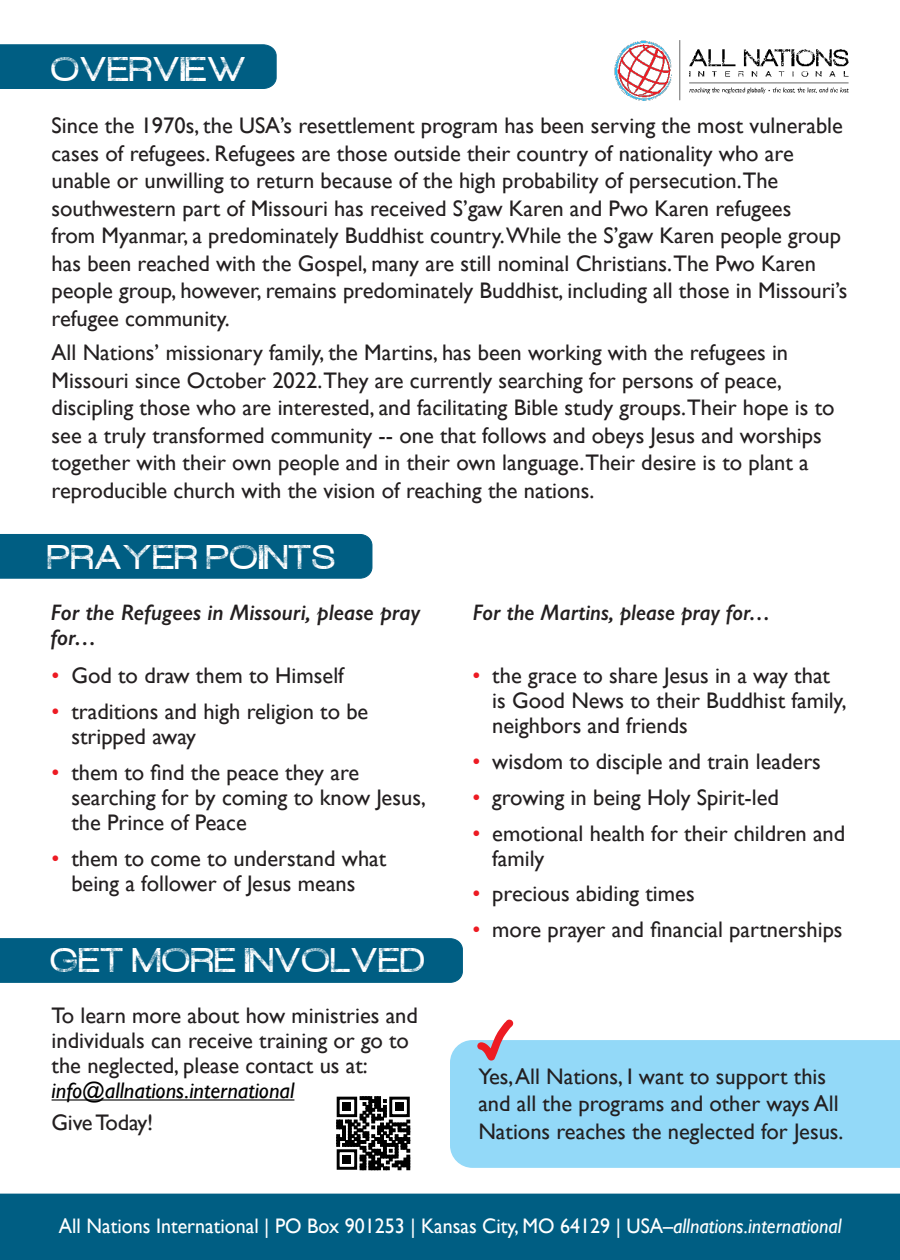
<style>
.page{position:relative;width:900px;height:1260px;background:#fff}
.page>*{position:absolute;margin:0;border:0;box-sizing:border-box;transform-origin:0 0}
.REDUX_Subheads{font:30px "Redux";letter-spacing:.025em;color:#fff}
.t1{font:22.5px/27.5px "Gill Sans";color:#231f20}
.PrayerPointsSubheads{font:italic 600 22.5px "Gill Sans";color:#231f20}
.PrayerPointsSubheads-2{font:italic 600 22.5px "Gill Sans";color:#231f20;scale:.95 1}
.Address{font:21px "Gill Sans";color:#fff;scale:.95 1}
.s1{color:#ed1b23}
.s2{font-style:italic;color:#000}
.s3{font-style:italic}
</style>
<div class="page">
<svg style="left:337px;top:1097px;width:73px;height:73px"></svg>
<div style="left:337px;top:1097px;width:20px;height:20px;border:3px solid #000"></div>
<div style="left:343px;top:1103px;width:8px;height:8px;background:#000"></div>
<div style="left:389px;top:1097px;width:21px;height:20px;border:3px solid #000"></div>
<div style="left:395px;top:1103px;width:9px;height:8px;background:#000"></div>
<div style="left:337px;top:1149px;width:20px;height:21px;border:3px solid #000"></div>
<div style="left:343px;top:1155px;width:8px;height:9px;background:#000"></div>
<div style="left:0;top:45px;width:276px;height:44px;background:#005e83"></div>
<div style="left:0;top:939px;width:462px;height:43px;background:#005e83"></div>
<div style="left:450px;top:1040px;width:450px;height:128px;background:#93d9f8"></div>
<svg style="left:477px;top:1020px;width:36px;height:41px"></svg>
<img style="left:614px;top:40px;width:235px;height:61px">
<div style="left:0;top:1194px;width:900px;height:66px;background:#005e83"></div>
<div style="left:0;top:534px;width:372px;height:44px;background:#005e83"></div>
<hr style="left:52px;top:1099px;width:242px;height:2px;background:#000">
<p class="REDUX_Subheads" style="left:52px;top:53px;width:197px">OVERVIEW</p>
<p class="t1" style="left:52px;top:112px;width:797px">Since the 1970s, the USA’s resettlement program has been serving the most vulnerable cases of refugees. Refugees are those outside their country of nationality who are unable or unwilling to return because of the high probability of persecution.The southwestern part of Missouri has received S’gaw Karen and Pwo Karen refugees<br>from Myanmar, a predominately Buddhist country.While the S’gaw Karen people group has been reached with the Gospel, many are still nominal Christians.The Pwo Karen people group, however, remains predominately Buddhist, including all those in Missouri’s refugee community.</p>
<p class="t1" style="left:52px;top:339px;width:785px">All Nations’ missionary family, the Martins, has been working with the refugees in Missouri since October 2022.They are currently searching for persons of peace, discipling those who are interested, and facilitating Bible study groups.Their hope is to see a truly transformed community -- one that follows and obeys Jesus and worships together with their own people and in their own language.Their desire is to plant a reproducible church with the vision of reaching the nations.</p>
<p class="REDUX_Subheads" style="left:48px;top:541px;width:289px">PRAYER POINTS</p>
<p class="PrayerPointsSubheads" style="left:50px;top:598px;width:371px">For the Refugees in Missouri, please pray</p>
<p class="PrayerPointsSubheads-2" style="left:472px;top:598px;width:315px">For the Martins, please pray for…</p>
<p class="PrayerPointsSubheads" style="left:50px;top:623px;width:48px">for…</p>
<p class="t1" style="left:52px;top:662px;width:294px"><span class="s1">•</span> God to draw them to Himself</p>
<p class="t1" style="left:71px;top:699px;width:299px;line-height:25px;text-indent:-20px"><span class="s1">•</span> traditions and high religion to be stripped away</p>
<p class="t1" style="left:71px;top:759px;width:356px;line-height:25px;text-indent:-20px"><span class="s1">•</span> them to find the peace they are searching for by coming to know Jesus, the Prince of Peace</p>
<p class="t1" style="left:52px;top:845px;width:336px;line-height:25px;text-align:center"><span class="s1">•</span> them to come to understand what being a follower of Jesus means</p>
<p class="REDUX_Subheads" style="left:51px;top:944px;width:376px">GET MORE INVOLVED</p>
<p class="t1" style="left:52px;top:1003px;width:368px;line-height:25px">To learn more about how ministries and individuals can receive training or go to the neglected, please contact us at: <span class="s2">info@allnations.international</span></p>
<p class="t1" style="left:52px;top:1109px;width:103px">Give Today!</p>
<p class="t1" style="left:492px;top:663px;width:356px;line-height:25px;text-indent:-20px"><span class="s1">•</span> the grace to share Jesus in a way that is Good News to their Buddhist family, neighbors and friends</p>
<p class="t1" style="left:472px;top:747px;width:350px"><span class="s1">•</span> wisdom to disciple and train leaders</p>
<p class="t1" style="left:472px;top:783px;width:308px"><span class="s1">•</span> growing in being Holy Spirit-led</p>
<p class="t1" style="left:492px;top:820px;width:355px;line-height:25px;text-indent:-20px"><span class="s1">•</span> emotional health for their children and family</p>
<p class="t1" style="left:472px;top:880px;width:224px"><span class="s1">•</span> precious abiding times</p>
<p class="t1" style="left:472px;top:916px;width:372px"><span class="s1">•</span> more prayer and financial partnerships</p>
<p class="t1" style="left:478px;top:1062px;width:367px">Yes, All Nations, I want to support this and all the programs and other ways All<br>Nations reaches the neglected for Jesus.</p>
<p class="Address" style="left:59px;top:1214px;width:825px">All Nations International | PO Box 901253 | Kansas City, MO 64129 | USA–<span class="s3">allnations.international</span></p>
</div>
